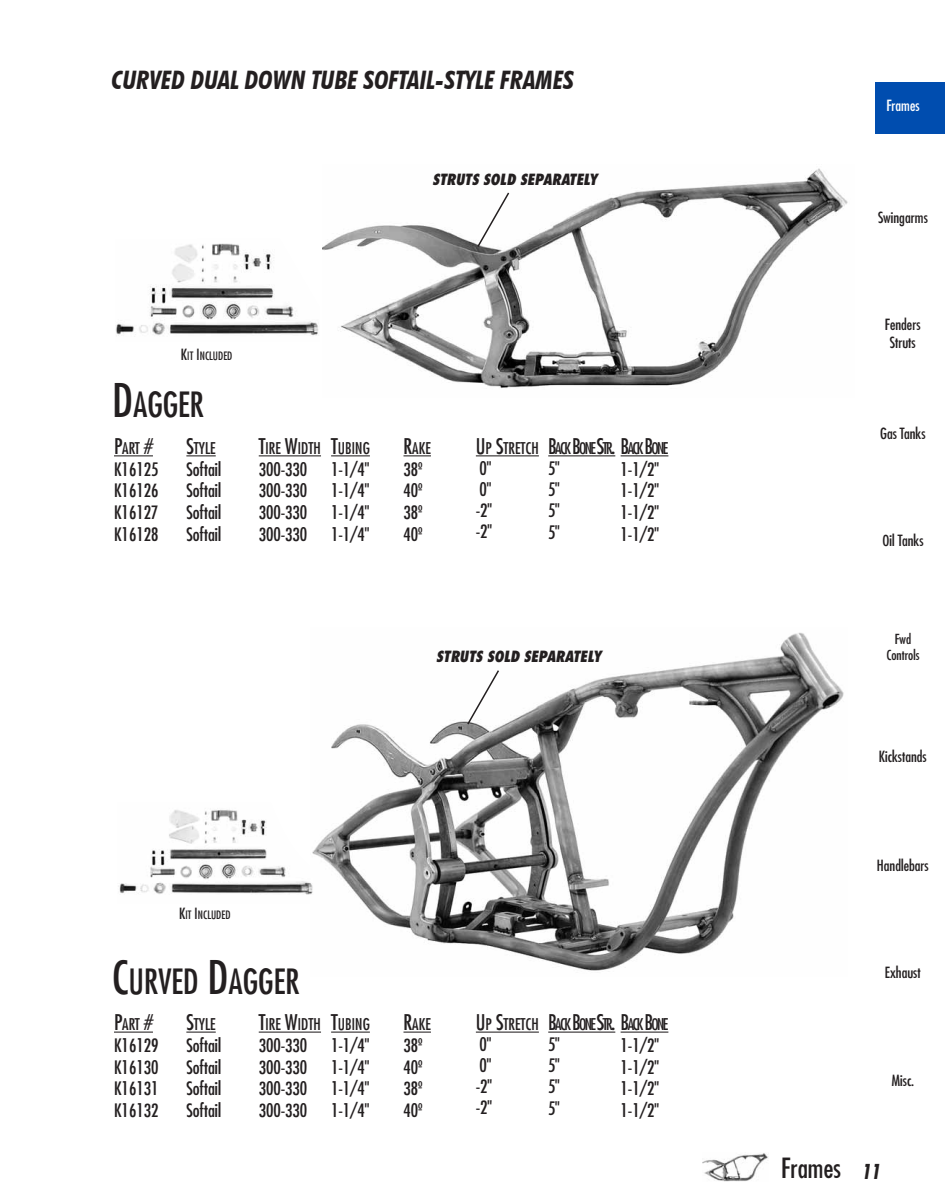
<style>
.page{position:relative;width:945px;height:1188px;background:#fff}
.page>*{position:absolute;margin:0;border:0;box-sizing:border-box;transform-origin:0 0}
.t1{font:condensed 33.75px "Futura";color:#231f20}
.t2{font:condensed 27px "Futura";color:#231f20}
.t3{font:italic 700 condensed 25.5px "Futura BT";color:#231f20}
.t4{font:italic 700 condensed 21px "Futura BT";color:#231f20}
.t5{font:condensed 18px/21.6px "Futura";color:#231f20;text-align:justify}
.t6{font:condensed 15.75px "Futura";color:#231f20}
.t7{font:condensed 15.75px "Futura";letter-spacing:-.105em;color:#231f20}
.t8{font:condensed 15px/18px "Futura";color:#231f20;text-align:center}
.t9{font:italic 800 condensed 15px "Futura";color:#231f20}
.t10{font:condensed 15px "Futura";color:#fff}
.t11{font:condensed 13.5px/16.2px "Futura";color:#231f20;text-align:center}
.t12{font:condensed 11.25px "Futura";color:#231f20}
.s1{font-size:15px}
.s2{font-size:45px}
.s3{font-size:21px}
</style>
<div class="page">
<div style="left:876px;top:82px;width:69px;height:51px;background:#004daf"></div>
<hr style="left:114px;top:455px;width:39px;height:1px;background:#231f20">
<hr style="left:186px;top:455px;width:30px;height:1px;background:#231f20">
<hr style="left:259px;top:455px;width:62px;height:1px;background:#231f20">
<hr style="left:331px;top:455px;width:39px;height:1px;background:#231f20">
<svg style="left:404px;top:455px;width:27px;height:1px"></svg>
<hr style="left:476px;top:455px;width:63px;height:1px;background:#231f20">
<hr style="left:548px;top:455px;width:67px;height:1px;background:#231f20">
<hr style="left:621px;top:455px;width:47px;height:1px;background:#231f20">
<hr style="left:114px;top:1032px;width:39px;height:1px;background:#231f20">
<hr style="left:186px;top:1032px;width:30px;height:1px;background:#231f20">
<hr style="left:259px;top:1032px;width:62px;height:1px;background:#231f20">
<hr style="left:331px;top:1032px;width:39px;height:1px;background:#231f20">
<svg style="left:404px;top:1032px;width:27px;height:1px"></svg>
<hr style="left:476px;top:1032px;width:63px;height:1px;background:#231f20">
<hr style="left:548px;top:1032px;width:67px;height:1px;background:#231f20">
<hr style="left:621px;top:1032px;width:47px;height:1px;background:#231f20">
<img style="left:322px;top:168px;width:526px;height:220px">
<img style="left:116px;top:243px;width:203px;height:93px">
<img style="left:315px;top:632px;width:529px;height:339px">
<img style="left:118px;top:810px;width:197px;height:85px">
<svg style="left:476px;top:191px;width:35px;height:57px"></svg>
<svg style="left:466px;top:669px;width:35px;height:57px"></svg>
<img style="left:702px;top:1153px;width:67px;height:28px">
<h3 class="t3" style="left:112px;top:64px;width:464px">CURVED DUAL DOWN TUBE SOFTAIL-STYLE FRAMES</h3>
<p class="t9" style="left:432px;top:169px;width:167px">STRUTS SOLD SEPARATELY</p>
<p class="t12" style="left:181px;top:348px;width:53px"><span class="s1">K</span>IT <span class="s1">I</span> NCLUDED</p>
<h1 class="t1" style="left:112px;top:383px;width:93px"><span class="s2">D</span>AGGER</h1>
<p class="t6" style="left:114px;top:438px;width:40px"><span class="s3">P</span>ART <span class="s3">#</span></p>
<p class="t5" style="left:114px;top:458px;width:46px">K16125<br>K16126<br>K16127<br>K16128</p>
<p class="t6" style="left:186px;top:438px;width:31px"><span class="s3">S</span>TYLE</p>
<p class="t5" style="left:186px;top:458px;width:36px">Softail Softail Softail Softail</p>
<p class="t6" style="left:259px;top:438px;width:64px"><span class="s3">T</span>IRE <span class="s3">W</span>IDTH</p>
<p class="t5" style="left:259px;top:458px;width:50px">300-330<br>300-330<br>300-330<br>300-330</p>
<p class="t6" style="left:331px;top:438px;width:40px"><span class="s3">T</span>UBING</p>
<p class="t5" style="left:331px;top:458px;width:40px">1-1/4" 1-1/4" 1-1/4" 1-1/4"</p>
<p class="t6" style="left:404px;top:438px;width:29px"><span class="s3">R</span>AKE</p>
<p class="t5" style="left:404px;top:458px;width:20px">38º 40º 38º 40º</p>
<p class="t6" style="left:476px;top:438px;width:65px"><span class="s3">U</span> P <span class="s3">S</span>TRETCH</p>
<p class="t5" style="left:476px;top:458px;width:18px;line-height:21px">0" 0" -2" -2"</p>
<p class="t7" style="left:548px;top:438px;width:122px"><span class="s3">B</span>ACK <span class="s3">B</span>ONE <span class="s3">S</span>TR<span class="s3">. B</span>ACK <span class="s3">B</span>ONE</p>
<p class="t5" style="left:548px;top:458px;width:13px;line-height:21.1px">5" 5" 5" 5"</p>
<p class="t5" style="left:621px;top:458px;width:40px">1-1/2" 1-1/2" 1-1/2" 1-1/2"</p>
<p class="t9" style="left:436px;top:647px;width:167px">STRUTS SOLD SEPARATELY</p>
<p class="t12" style="left:179px;top:908px;width:53px"><span class="s1">K</span>IT <span class="s1">I</span> NCLUDED</p>
<h1 class="t1" style="left:112px;top:960px;width:189px"><span class="s2">C</span>URVED <span class="s2">D</span>AGGER</h1>
<p class="t6" style="left:114px;top:1015px;width:40px"><span class="s3">P</span>ART <span class="s3">#</span></p>
<p class="t5" style="left:114px;top:1034px;width:46px">K16129<br>K16130<br>K16131<br>K16132</p>
<p class="t6" style="left:186px;top:1015px;width:31px"><span class="s3">S</span>TYLE</p>
<p class="t5" style="left:186px;top:1034px;width:36px">Softail Softail Softail Softail</p>
<p class="t6" style="left:259px;top:1015px;width:64px"><span class="s3">T</span>IRE <span class="s3">W</span>IDTH</p>
<p class="t5" style="left:259px;top:1034px;width:50px">300-330<br>300-330<br>300-330<br>300-330</p>
<p class="t6" style="left:331px;top:1015px;width:40px"><span class="s3">T</span>UBING</p>
<p class="t5" style="left:331px;top:1034px;width:40px">1-1/4" 1-1/4" 1-1/4" 1-1/4"</p>
<p class="t6" style="left:404px;top:1015px;width:29px"><span class="s3">R</span>AKE</p>
<p class="t5" style="left:404px;top:1034px;width:20px">38º 40º 38º 40º</p>
<p class="t6" style="left:476px;top:1015px;width:65px"><span class="s3">U</span> P <span class="s3">S</span>TRETCH</p>
<p class="t5" style="left:476px;top:1034px;width:18px;line-height:21px">0" 0" -2" -2"</p>
<p class="t7" style="left:548px;top:1015px;width:122px"><span class="s3">B</span>ACK <span class="s3">B</span>ONE <span class="s3">S</span>TR<span class="s3">. B</span>ACK <span class="s3">B</span>ONE</p>
<p class="t5" style="left:548px;top:1034px;width:13px;line-height:21.1px">5" 5" 5" 5"</p>
<p class="t5" style="left:621px;top:1034px;width:40px">1-1/2" 1-1/2" 1-1/2" 1-1/2"</p>
<p class="t10" style="left:886px;top:96px;width:35px">Frames</p>
<p class="t8" style="left:878px;top:208px;width:51px">Swingarms</p>
<p class="t8" style="left:885px;top:315px;width:37px">Fenders<br>Struts</p>
<p class="t8" style="left:880px;top:424px;width:47px">Gas Tanks</p>
<p class="t8" style="left:882px;top:531px;width:43px">Oil Tanks</p>
<p class="t11" style="left:886px;top:631px;width:35px">Fwd<br>Controls</p>
<p class="t8" style="left:879px;top:747px;width:49px">Kickstands</p>
<p class="t8" style="left:877px;top:856px;width:53px">Handlebars</p>
<p class="t8" style="left:885px;top:963px;width:37px">Exhaust</p>
<p class="t8" style="left:892px;top:1071px;width:24px">Misc.</p>
<h2 class="t2" style="left:781px;top:1151px;width:61px">Frames</h2>
<p class="t4" style="left:863px;top:1159px;width:20px">11</p>
</div>
